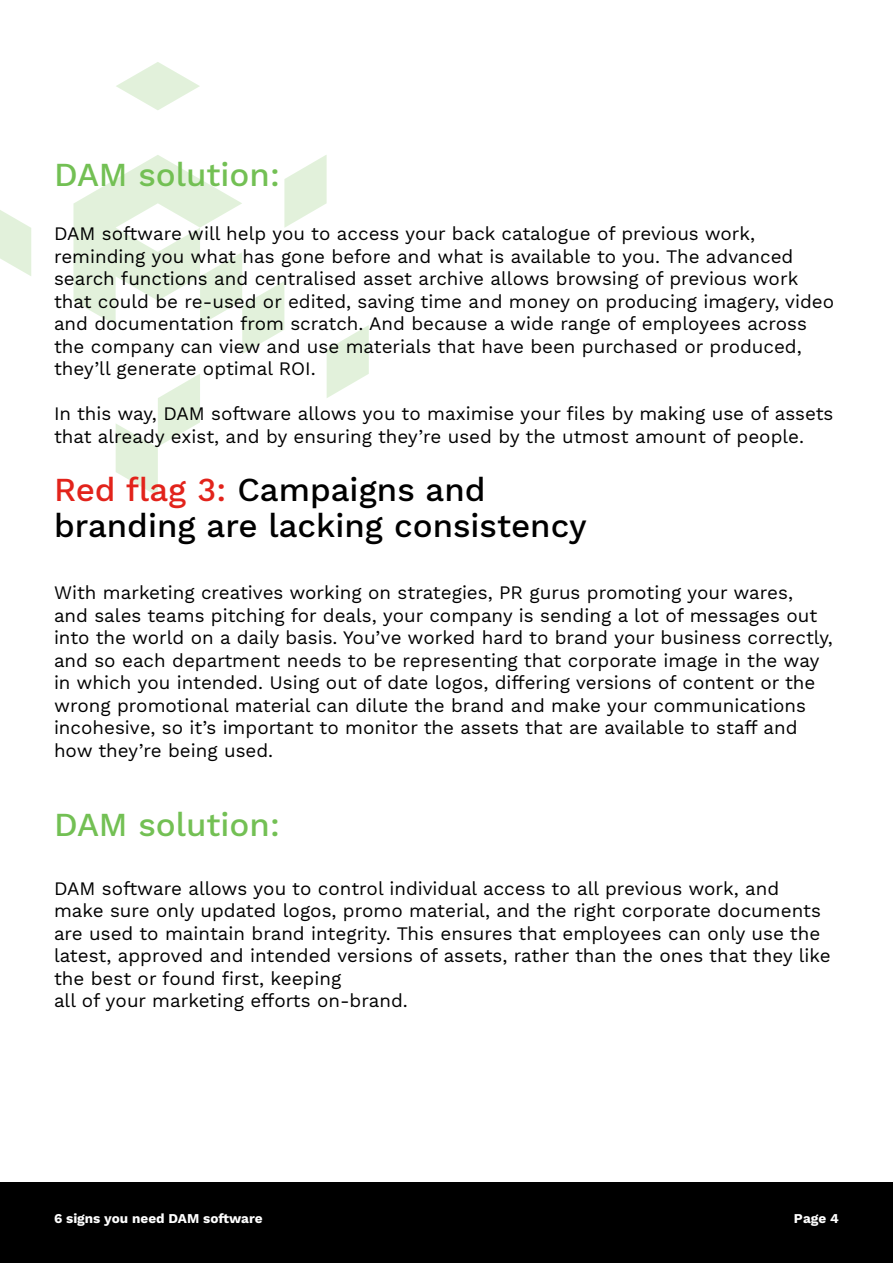
<style>
.page{position:relative;width:893px;height:1263px;background:#fff}
.page>*{position:absolute;margin:0;border:0;box-sizing:border-box;transform-origin:0 0}
.t1{font:500 33px/36px "Work Sans";color:#000}
.t2{font:500 33px "Work Sans";color:#73c054}
.t3{font:18.75px/22.5px "Work Sans";color:#000}
.t4{font:700 13.5px "Work Sans";color:#fff}
.s1{color:#e2231b}
</style>
<div class="page">
<svg style="left:0;top:210px;width:31px;height:66px"></svg>
<svg style="left:73px;top:155px;width:296px;height:341px"></svg>
<svg style="left:116px;top:62px;width:84px;height:48px"></svg>
<div style="left:0;top:1182px;width:893px;height:81px;background:#000"></div>
<h1 class="t2" style="left:54px;top:155px;width:227px">DAM solution:</h1>
<p class="t3" style="left:54px;top:223px;width:782px">DAM software will help you to access your back catalogue of previous work, reminding you what has gone before and what is available to you. The advanced search functions and centralised asset archive allows browsing of previous work that could be re-used or edited, saving time and money on producing imagery, video and documentation from scratch. And because a wide range of employees across the company can view and use materials that have been purchased or produced, they’ll generate optimal ROI.</p>
<p class="t3" style="left:54px;top:403px;width:781px">In this way, DAM software allows you to maximise your files by making use of assets that already exist, and by ensuring they’re used by the utmost amount of people.</p>
<h1 class="t1" style="left:54px;top:474px;width:534px"><span class="s1">Red flag 3:</span> Campaigns and branding are lacking consistency</h1>
<p class="t3" style="left:54px;top:583px;width:780px">With marketing creatives working on strategies, PR gurus promoting your wares,<br>and sales teams pitching for deals, your company is sending a lot of messages out into the world on a daily basis. You’ve worked hard to brand your business correctly, and so each department needs to be representing that corporate image in the way in which you intended. Using out of date logos, differing versions of content or the wrong promotional material can dilute the brand and make your communications incohesive, so it’s important to monitor the assets that are available to staff and how they’re being used.</p>
<h1 class="t2" style="left:54px;top:805px;width:227px">DAM solution:</h1>
<p class="t3" style="left:54px;top:878px;width:778px">DAM software allows you to control individual access to all previous work, and make sure only updated logos, promo material, and the right corporate documents are used to maintain brand integrity. This ensures that employees can only use the latest, approved and intended versions of assets, rather than the ones that they like the best or found first, keeping<br>all of your marketing efforts on-brand.</p>
<p class="t4" style="left:54px;top:1210px;width:210px">6 signs you need DAM software</p>
<p class="t4" style="left:794px;top:1210px;width:47px">Page 4</p>
</div>
